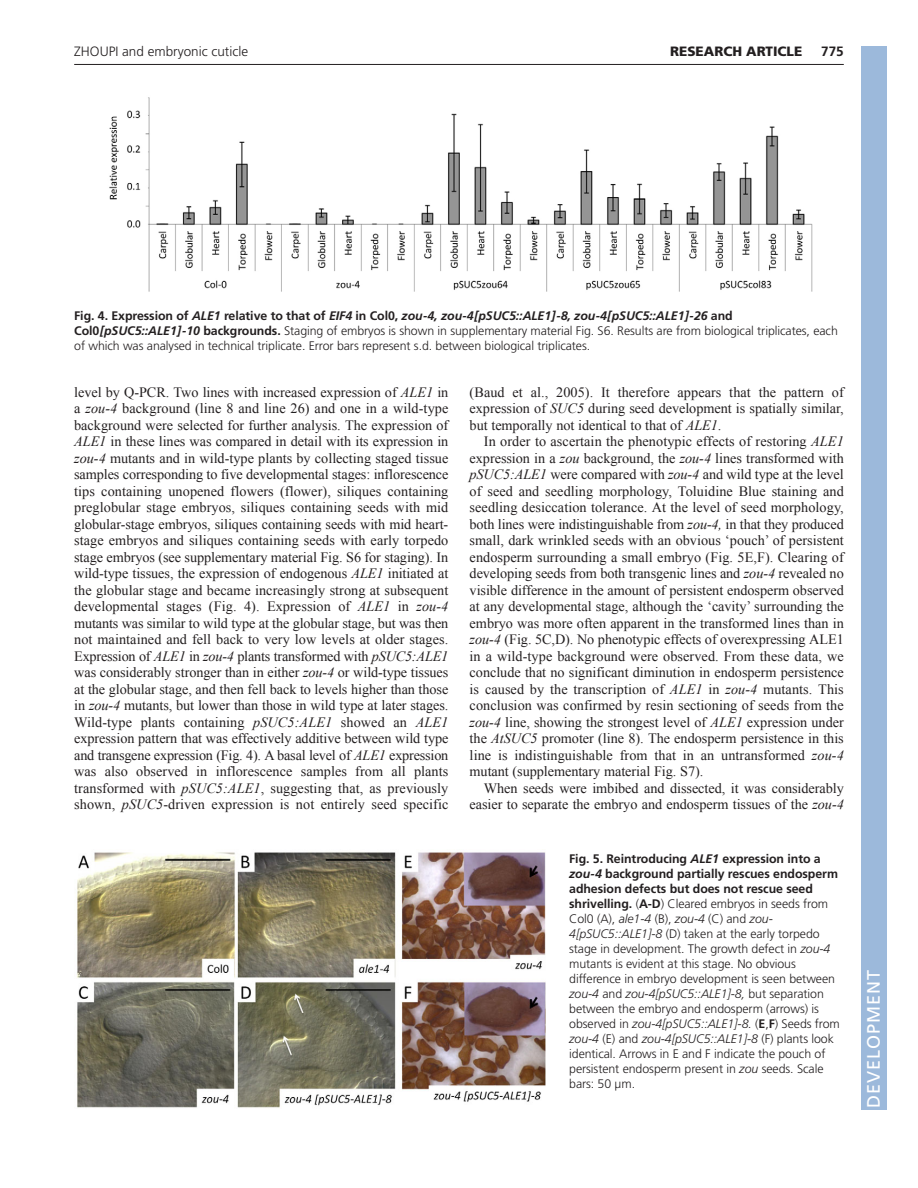
<style>
.page{position:relative;width:918px;height:1188px;background:#fff}
.page>*{position:absolute;margin:0;border:0;box-sizing:border-box;transform-origin:0 0}
.t1{font:18px "Frutiger LT Std";letter-spacing:.055em;color:#fff}
.t2{font:14.25px/16.5px "Times New Roman";letter-spacing:-.005em;color:#231f20;text-align:justify}
.t3{font:300 13.5px "Frutiger";color:#231f20}
.t4{font:900 13.5px "Frutiger LT Std";color:#231f20}
.t5{font:700 13.5px "Frutiger LT Std";color:#231f20}
.t6{font:300 12.3px/15px "Frutiger";letter-spacing:-.005em;color:#231f20}
.s1{font-weight:700}
.s2{font-weight:700;font-style:italic}
.s3{font-style:italic}
</style>
<div class="page">
<hr style="left:74px;top:64px;width:770px;height:1px;background:#231f20">
<img style="left:109px;top:97px;width:704px;height:195px">
<img style="left:77px;top:852px;width:469px;height:256px">
<div style="left:861px;top:46px;width:25px;height:1064px;background:#9cb9db"></div>
<p class="t3" style="left:74px;top:46px;width:175px">ZHOUPI and embryonic cuticle</p>
<p class="t4" style="left:670px;top:45px;width:134px">RESEARCH ARTICLE</p>
<p class="t5" style="left:821px;top:46px;width:24px">775</p>
<p class="t6" style="left:74px;top:309px;width:765px"><span class="s1">Fig. 4. Expression of</span> <span class="s2">ALE1</span> <span class="s1">relative to that of</span> <span class="s2">EIF4</span> <span class="s1">in Col0,</span> <span class="s2">zou-4, zou-4[pSUC5::ALE1]-8, zou-4[pSUC5::ALE1]-26</span> <span class="s1">and<br>Col0</span><span class="s2">[pSUC5::ALE1]-10</span> <span class="s1">backgrounds.</span> Staging of embryos is shown in supplementary material Fig. S6. Results are from biological triplicates, each of which was analysed in technical triplicate. Error bars represent s.d. between biological triplicates.</p>
<p class="t2" style="left:74px;top:384px;width:376px">level by Q-PCR. Two lines with increased expression of <span class="s3">ALE1</span> in a <span class="s3">zou-4</span> background (line 8 and line 26) and one in a wild-type background were selected for further analysis. The expression of <span class="s3">ALE1</span> in these lines was compared in detail with its expression in <span class="s3">zou-4</span> mutants and in wild-type plants by collecting staged tissue samples corresponding to five developmental stages: inflorescence tips containing unopened flowers (flower), siliques containing preglobular stage embryos, siliques containing seeds with mid globular-stage embryos, siliques containing seeds with mid heart&shy;stage embryos and siliques containing seeds with early torpedo stage embryos (see supplementary material Fig. S6 for staging). In wild-type tissues, the expression of endogenous <span class="s3">ALE1</span> initiated at the globular stage and became increasingly strong at subsequent developmental stages (Fig. 4). Expression of <span class="s3">ALE1</span> in <span class="s3">zou-4 </span>mutants was similar to wild type at the globular stage, but was then not maintained and fell back to very low levels at older stages.<br>Expression of <span class="s3">ALE1</span> in <span class="s3">zou-4</span> plants transformed with <span class="s3">pSUC5:ALE1 </span>was considerably stronger than in either <span class="s3">zou-4</span> or wild-type tissues at the globular stage, and then fell back to levels higher than those in <span class="s3">zou-4</span> mutants, but lower than those in wild type at later stages.<br>Wild-type plants containing <span class="s3">pSUC5:ALE1</span> showed an <span class="s3">ALE1 </span>expression pattern that was effectively additive between wild type and transgene expression (Fig. 4). A basal level of <span class="s3">ALE1</span> expression was also observed in inflorescence samples from all plants transformed with <span class="s3">pSUC5:ALE1</span>, suggesting that, as previously shown, <span class="s3">pSUC5</span>-driven expression is not entirely seed specific</p>
<p class="t2" style="left:470px;top:384px;width:376px">(Baud et al., 2005). It therefore appears that the pattern of expression of <span class="s3">SUC5</span> during seed development is spatially similar, but temporally not identical to that of <span class="s3">ALE1</span>.</p>
<p class="t2" style="left:470px;top:433px;width:376px;text-indent:14px">In order to ascertain the phenotypic effects of restoring <span class="s3">ALE1 </span>expression in a <span class="s3">zou</span> background, the <span class="s3">zou-4</span> lines transformed with <span class="s3">pSUC5:ALE1</span> were compared with <span class="s3">zou-4</span> and wild type at the level of seed and seedling morphology, Toluidine Blue staining and seedling desiccation tolerance. At the level of seed morphology, both lines were indistinguishable from <span class="s3">zou-4,</span> in that they produced small, dark wrinkled seeds with an obvious ‘pouch’ of persistent endosperm surrounding a small embryo (Fig. 5E,F). Clearing of developing seeds from both transgenic lines and <span class="s3">zou-4</span> revealed no visible difference in the amount of persistent endosperm observed at any developmental stage, although the ‘cavity’ surrounding the embryo was more often apparent in the transformed lines than in <span class="s3">zou-4</span> (Fig. 5C,D). No phenotypic effects of overexpressing ALE1 in a wild-type background were observed. From these data, we conclude that no significant diminution in endosperm persistence is caused by the transcription of <span class="s3">ALE1</span> in <span class="s3">zou-4</span> mutants. This conclusion was confirmed by resin sectioning of seeds from the <span class="s3">zou-4</span> line, showing the strongest level of <span class="s3">ALE1</span> expression under the <span class="s3">AtSUC5</span> promoter (line 8). The endosperm persistence in this line is indistinguishable from that in an untransformed <span class="s3">zou-4 </span>mutant (supplementary material Fig. S7).</p>
<p class="t2" style="left:470px;top:780px;width:376px;text-align:right">When seeds were imbibed and dissected, it was considerably easier to separate the embryo and endosperm tissues of the <span class="s3">zou-4</span></p>
<p class="t6" style="left:569px;top:852px;width:272px"><span class="s1">Fig. 5. Reintroducing</span> <span class="s2">ALE1</span> <span class="s1">expression into a </span><span class="s2">zou-4</span> <span class="s1">background partially rescues endosperm adhesion defects but does not rescue seed shrivelling.</span> (<span class="s1">A-D</span>) Cleared embryos in seeds from Col0 (A), <span class="s3">ale1-4</span> (B), <span class="s3">zou-4</span> (C) and <span class="s3">zou-4[pSUC5::ALE1]-8</span> (D) taken at the early torpedo stage in development. The growth defect in <span class="s3">zou-4 </span>mutants is evident at this stage. No obvious difference in embryo development is seen between <span class="s3">zou-4</span> and <span class="s3">zou-4[pSUC5::ALE1]-8,</span> but separation between the embryo and endosperm (arrows) is observed in <span class="s3">zou-4[pSUC5::ALE1]-8.</span> (<span class="s1">E</span>,<span class="s1">F</span>) Seeds from <span class="s3">zou-4</span> (E) and <span class="s3">zou-4[pSUC5::ALE1]-8</span> (F) plants look identical. Arrows in E and F indicate the pouch of persistent endosperm present in <span class="s3">zou</span> seeds. Scale bars: 50 µm.</p>
<p class="t1" style="left:863px;top:1108px;width:140px;rotate:-90deg">DEVELOPMENT</p>
</div>
